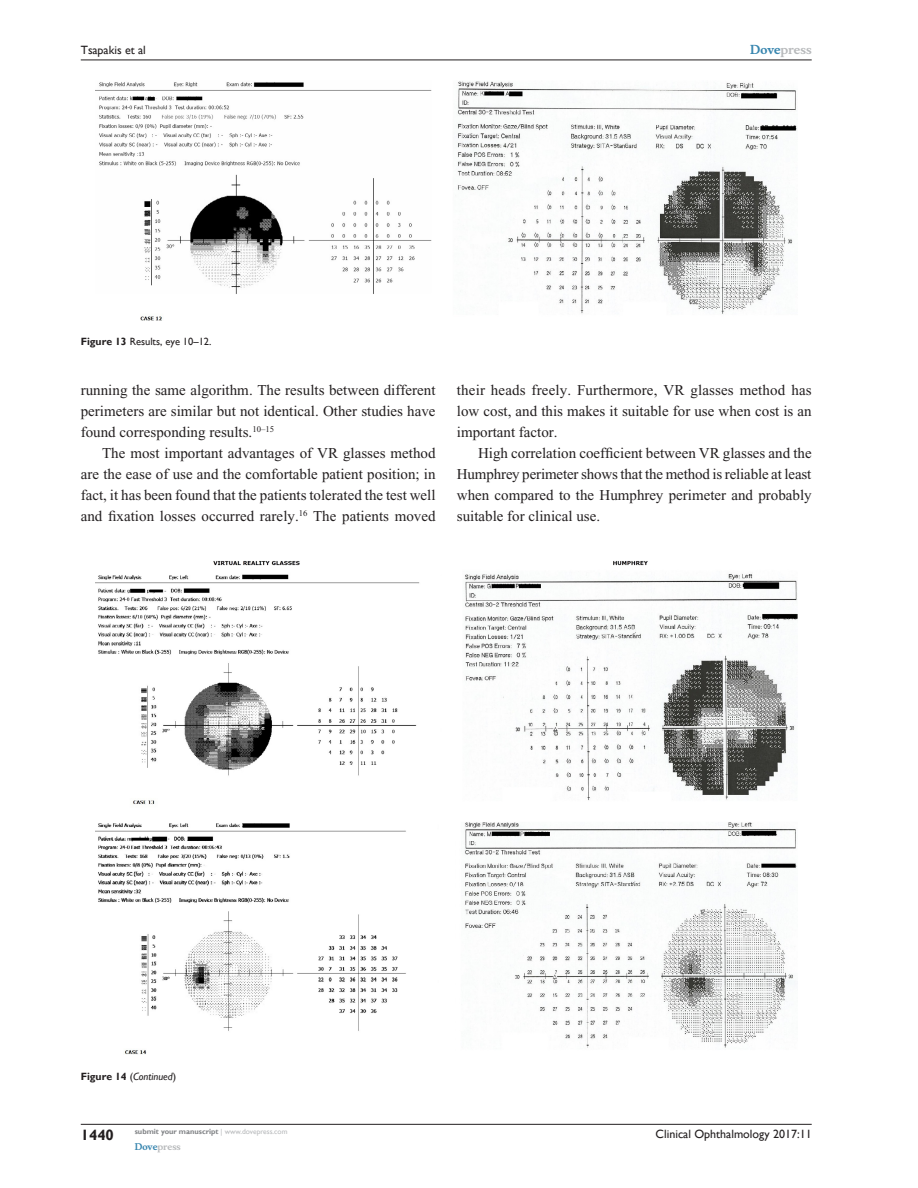
<style>
.page{position:relative;width:918px;height:1188px;background:#fff}
.page>*{position:absolute;margin:0;border:0;box-sizing:border-box;transform-origin:0 0}
.t1{font:15px/21px "Times New Roman";color:#231f20;text-align:justify}
.t2{font:700 15px "Gill Sans";color:#231f20}
.t3{font:12px "Gill Sans";color:#231f20}
.t4{font:700 12px "Musee";color:#b8babc}
.t5{font:10.5px "Gill Sans";color:#231f20}
.t6{font:italic 10.5px "Gill Sans";color:#231f20}
.t7{font:700 9px "Musee";color:#b8babc}
.t8{font:700 7.5px "Gill Sans";color:#808285}
.s1{color:#3886af}
.s2{font-weight:700}
.s3{font-weight:700;font-style:normal}
.s4{font-style:normal}
.s5{font-weight:400;color:#b8babc}
</style>
<div class="page">
<hr style="left:81px;top:1124px;width:731px;height:1px;background:#231f20">
<hr style="left:81px;top:60px;width:731px;height:1px;background:#231f20">
<img style="left:95px;top:81px;width:702px;height:240px">
<img style="left:95px;top:561px;width:702px;height:494px">
<p class="t3" style="left:81px;top:43px;width:67px">Tsapakis et al</p>
<p class="t4" style="left:750px;top:43px;width:63px"><span class="s1">Dove</span>press</p>
<p class="t5" style="left:81px;top:336px;width:132px"><span class="s2">Figure 13</span> Results, eye 10–12.</p>
<p class="t1" style="left:81px;top:380px;width:356px">running the same algorithm. The results between different perimeters are similar but not identical. Other studies have found corresponding results.<sup>10–15</sup></p>
<p class="t1" style="left:81px;top:443px;width:356px;text-indent:21px">The most important advantages of VR glasses method are the ease of use and the comfortable patient position; in fact, it has been found that the patients tolerated the test well and fixation losses occurred rarely.<sup>16</sup> The patients moved</p>
<p class="t1" style="left:457px;top:380px;width:356px">their heads freely. Furthermore, VR glasses method has low cost, and this makes it suitable for use when cost is an important factor.</p>
<p class="t1" style="left:457px;top:443px;width:356px;text-indent:21px">High correlation coefficient between VR glasses and the Humphrey perimeter shows that the method is reliable at least when compared to the Humphrey perimeter and probably suitable for clinical use.</p>
<p class="t6" style="left:81px;top:1070px;width:97px"><span class="s3">Figure 14</span> <span class="s4">(</span>Continued<span class="s4">)</span></p>
<p class="t2" style="left:81px;top:1126px;width:35px">1440</p>
<p class="t8" style="left:135px;top:1127px;width:154px">submit your manuscript <span class="s5">| www.dovepress.com</span></p>
<p class="t7" style="left:135px;top:1141px;width:48px"><span class="s1">Dove</span>press</p>
<p class="t3" style="left:656px;top:1127px;width:158px">Clinical Ophthalmology 2017:11</p>
</div>
